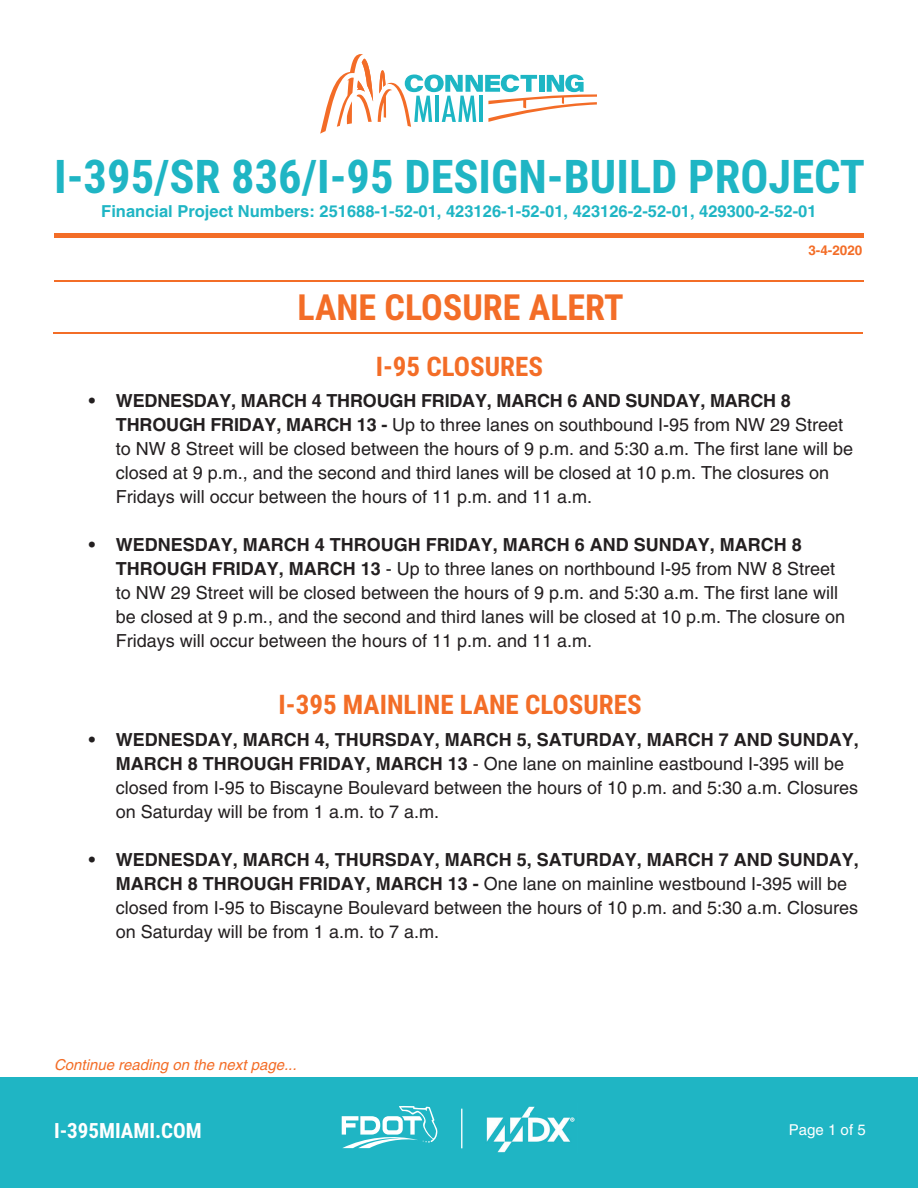
<style>
.page{position:relative;width:918px;height:1188px;background:#fff}
.page>*{position:absolute;margin:0;border:0;box-sizing:border-box;transform-origin:0 0}
.t1{font:700 46.5px "Roboto Condensed";color:#1fb5c4}
.t2{font:700 36px "Roboto Condensed";color:#f36d27}
.t3{font:700 27px "Roboto Condensed";color:#f36d27}
.t4{font:700 21px "Roboto Condensed";color:#fff}
.t5{font:18px/24px "Helvetica";color:#231f20}
.t6{font:700 16.5px "Helvetica";color:#1fb5c4}
.t7{font:italic 15px "Helvetica";color:#f36d27}
.t8{font:15px "Helvetica";color:#fff}
.t9{font:700 13.5px "Helvetica";color:#f36d27}
.s1{font-weight:700}
</style>
<div class="page">
<div style="left:0;top:1077px;width:918px;height:111px;background:#1fb5c4"></div>
<hr style="left:461px;top:1109px;width:1px;height:39px;background:#fff">
<svg style="left:342px;top:1106px;width:95px;height:42px"></svg>
<img style="left:486px;top:1106px;width:89px;height:47px">
<svg style="left:320px;top:54px;width:277px;height:80px"></svg>
<div style="left:54px;top:233px;width:810px;height:5px;background:#f36d27"></div>
<hr style="left:53px;top:333px;width:810px;height:1px;background:#f36d27">
<hr style="left:54px;top:280px;width:810px;height:1px;background:#f36d27">
<h1 class="t1" style="left:54px;top:144px;width:813px">I-395/SR 836/I-95 DESIGN-BUILD PROJECT</h1>
<p class="t6" style="left:101px;top:201px;width:717px">Financial Project Numbers: 251688-1-52-01, 423126-1-52-01, 423126-2-52-01, 429300-2-52-01</p>
<p class="t9" style="left:808px;top:242px;width:56px">3-4-2020</p>
<h2 class="t2" style="left:298px;top:282px;width:328px">LANE CLOSURE ALERT</h2>
<h3 class="t3" style="left:376px;top:347px;width:169px">I-95 CLOSURES</h3>
<p class="t5" style="left:116px;top:388px;width:739px;text-indent:-27px"><span class="s1">• WEDNESDAY, MARCH 4 THROUGH FRIDAY, MARCH 6 AND SUNDAY, MARCH 8<br>THROUGH FRIDAY, MARCH 13 -</span> Up to three lanes on southbound I-95 from NW 29 Street to NW 8 Street will be closed between the hours of 9 p.m. and 5:30 a.m. The first lane will be closed at 9 p.m., and the second and third lanes will be closed at 10 p.m. The closures on Fridays will occur between the hours of 11 p.m. and 11 a.m.</p>
<p class="t5" style="left:116px;top:532px;width:731px;text-indent:-27px"><span class="s1">• WEDNESDAY, MARCH 4 THROUGH FRIDAY, MARCH 6 AND SUNDAY, MARCH 8<br>THROUGH FRIDAY, MARCH 13</span> - Up to three lanes on northbound I-95 from NW 8 Street to NW 29 Street will be closed between the hours of 9 p.m. and 5:30 a.m. The first lane will be closed at 9 p.m., and the second and third lanes will be closed at 10 p.m. The closure on Fridays will occur between the hours of 11 p.m. and 11 a.m.</p>
<h3 class="t3" style="left:279px;top:685px;width:365px">I-395 MAINLINE LANE CLOSURES</h3>
<p class="t5" style="left:116px;top:727px;width:744px;text-indent:-27px"><span class="s1">• WEDNESDAY, MARCH 4, THURSDAY, MARCH 5, SATURDAY, MARCH 7 AND SUNDAY, MARCH 8 THROUGH FRIDAY, MARCH 13</span> - One lane on mainline eastbound I-395 will be closed from I-95 to Biscayne Boulevard between the hours of 10 p.m. and 5:30 a.m. Closures on Saturday will be from 1 a.m. to 7 a.m.</p>
<p class="t5" style="left:116px;top:847px;width:744px;text-indent:-27px"><span class="s1">• WEDNESDAY, MARCH 4, THURSDAY, MARCH 5, SATURDAY, MARCH 7 AND SUNDAY, MARCH 8 THROUGH FRIDAY, MARCH 13 -</span> One lane on mainline westbound I-395 will be closed from I-95 to Biscayne Boulevard between the hours of 10 p.m. and 5:30 a.m. Closures on Saturday will be from 1 a.m. to 7 a.m.</p>
<p class="t7" style="left:54px;top:1056px;width:244px">Continue reading on the next page...</p>
<p class="t4" style="left:54px;top:1116px;width:149px">I-395MIAMI.COM</p>
<p class="t8" style="left:789px;top:1121px;width:78px">Page 1 of 5</p>
</div>
